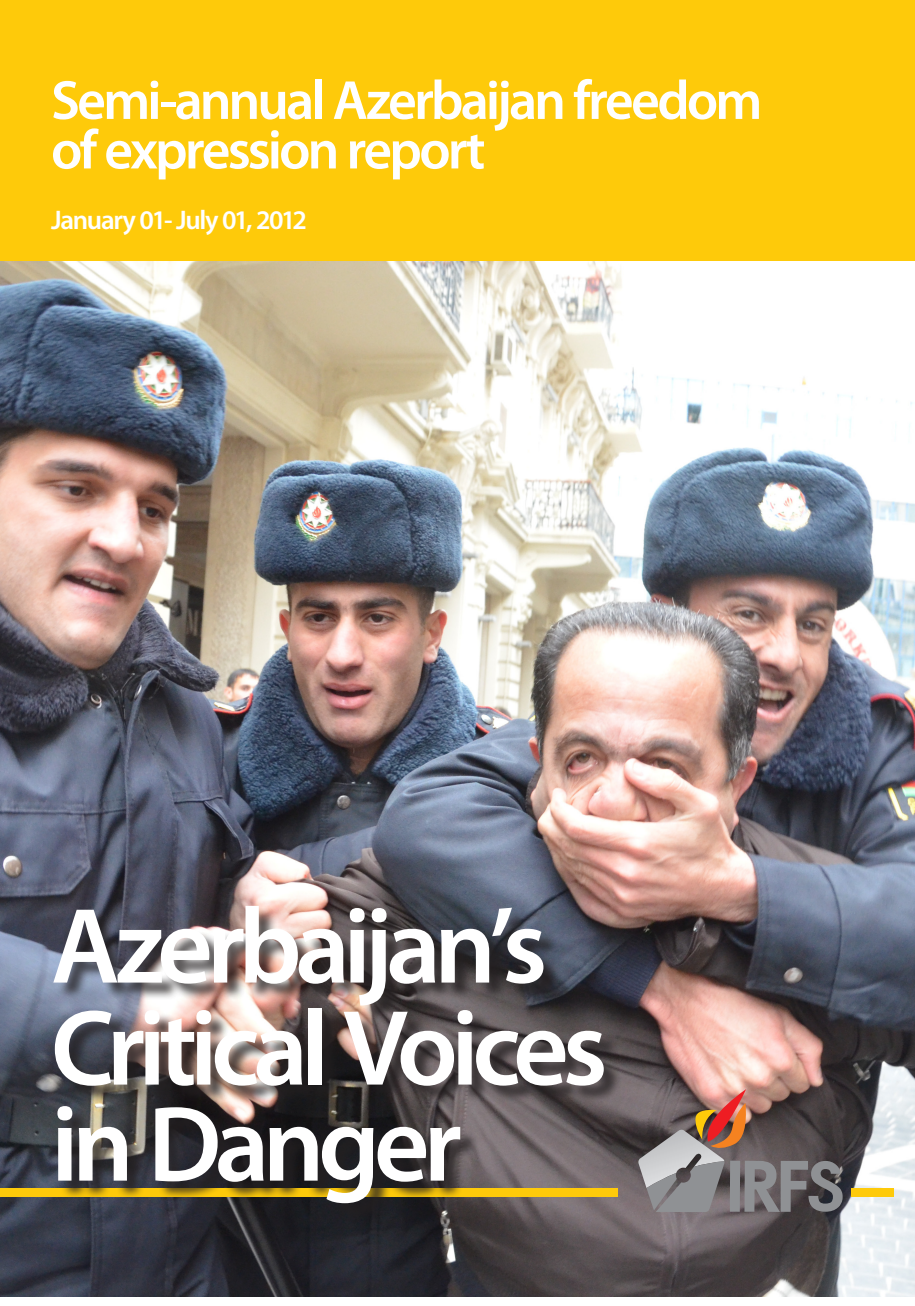
<style>
.page{position:relative;width:915px;height:1306px;background:#fff}
.page>*{position:absolute;margin:0;border:0;box-sizing:border-box;transform-origin:0 0}
.t1{font:600 108px/99px "Myriad Pro";letter-spacing:-.065em;color:#fff}
.t2{font:600 55.5px/49.5px "Myriad Pro";letter-spacing:-.05em;color:#fff}
.t3{font:600 27px "Myriad Pro";letter-spacing:-.05em;color:#fff}
</style>
<div class="page">
<img style="left:0;top:260px;width:914px;height:1036px">
<div style="left:0;top:0;width:914px;height:260px;background:#feca0a"></div>
<div style="left:0;top:1188px;width:617px;height:9px;background:#feca0a"></div>
<div style="left:850px;top:1188px;width:43px;height:9px;background:#feca0a"></div>
<svg style="left:638px;top:1089px;width:204px;height:122px"></svg>
<div style="left:56px;top:908px;width:566px;height:314px;background:#231f20;opacity:.75"></div>
<p class="t2" style="left:51px;top:80px;width:712px">Semi-annual Azerbaijan freedom of expression report</p>
<p class="t3" style="left:51px;top:209px;width:257px">January 01- July 01, 2012</p>
<h1 class="t1" style="left:51px;top:906px;width:557px">Azerbaijan’s<br>Critical Voices in Danger</h1>
</div>
